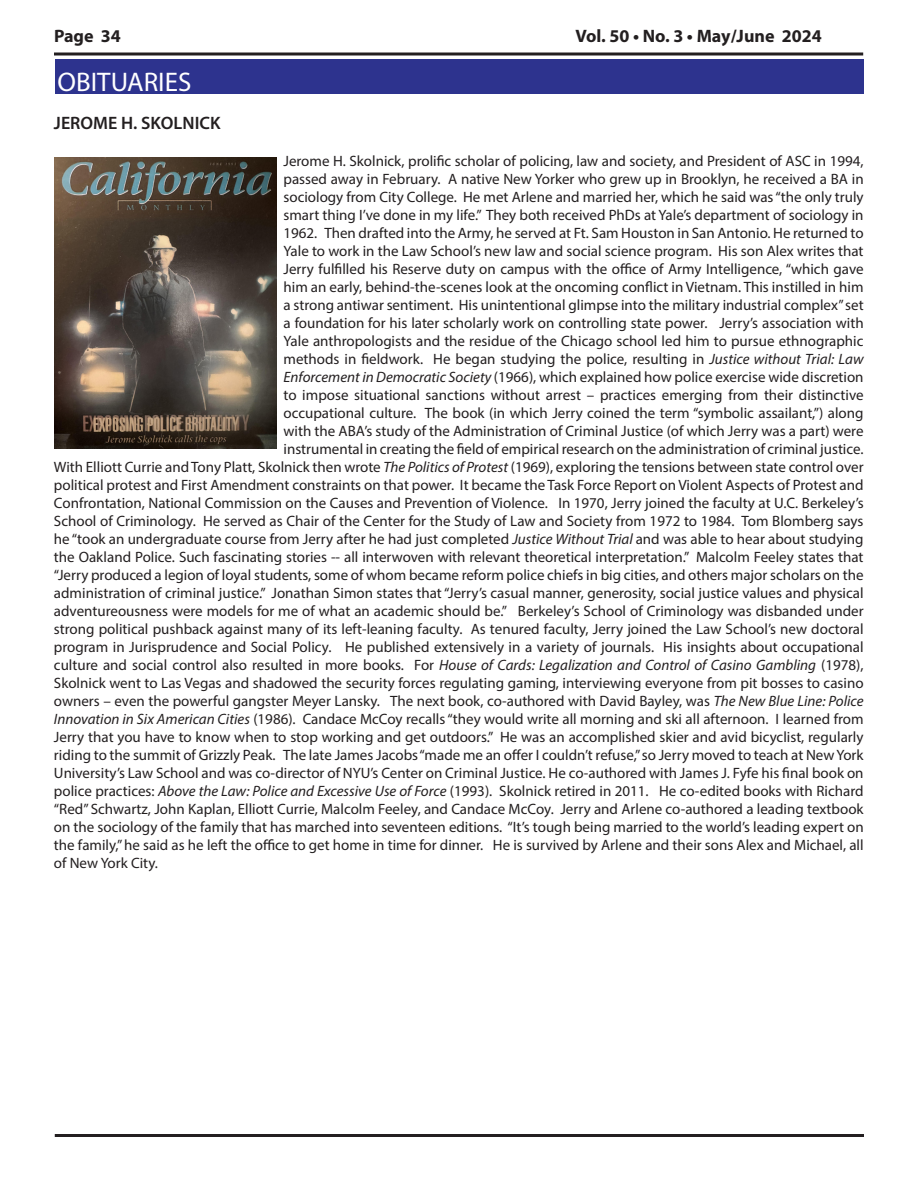
<style>
.page{position:relative;width:918px;height:1188px;background:#fff}
.page>*{position:absolute;margin:0;border:0;box-sizing:border-box;transform-origin:0 0}
.t1{font:27px "Myriad Pro";color:#fff}
.t2{font:700 18px "Myriad Pro";color:#231f20}
.t3{font:600 18px "Myriad Pro";color:#231f20}
.t4{font:15px "Myriad Pro";color:#231f20}
.s1{font-style:italic}
</style>
<div class="page">
<svg style="left:54px;top:52px;width:809px;height:4px"></svg>
<hr style="left:55px;top:1134px;width:809px;height:3px;background:#231f20">
<div style="left:55px;top:59px;width:808px;height:35px;background:#2d338e"></div>
<img style="left:55px;top:158px;width:221px;height:290px">
<p class="t2" style="left:54px;top:24px;width:68px">Page 34</p>
<p class="t2" style="left:575px;top:24px;width:248px">Vol. 50 • No. 3 • May/June 2024</p>
<p class="t1" style="left:58px;top:66px;width:135px">OBITUARIES</p>
<p class="t3" style="left:54px;top:112px;width:168px">JEROME H. SKOLNICK</p>
<p class="t4" style="left:284px;top:152px;width:582px">Jerome H. Skolnick, prolific scholar of policing, law and society, and President of ASC in 1994,</p>
<p class="t4" style="left:284px;top:170px;width:582px">passed away in February. A native New Yorker who grew up in Brooklyn, he received a BA in</p>
<p class="t4" style="left:284px;top:188px;width:582px">sociology from City College. He met Arlene and married her, which he said was “the only truly</p>
<p class="t4" style="left:284px;top:206px;width:582px">smart thing I’ve done in my life.” They both received PhDs at Yale’s department of sociology in</p>
<p class="t4" style="left:284px;top:224px;width:582px">1962. Then drafted into the Army, he served at Ft. Sam Houston in San Antonio. He returned to</p>
<p class="t4" style="left:284px;top:242px;width:582px">Yale to work in the Law School’s new law and social science program. His son Alex writes that</p>
<p class="t4" style="left:284px;top:260px;width:582px">Jerry fulfilled his Reserve duty on campus with the office of Army Intelligence, “which gave</p>
<p class="t4" style="left:284px;top:278px;width:582px">him an early, behind-the-scenes look at the oncoming conflict in Vietnam. This instilled in him</p>
<p class="t4" style="left:284px;top:296px;width:582px">a strong antiwar sentiment. His unintentional glimpse into the military industrial complex” set</p>
<p class="t4" style="left:284px;top:314px;width:582px">a foundation for his later scholarly work on controlling state power. Jerry’s association with</p>
<p class="t4" style="left:284px;top:332px;width:582px">Yale anthropologists and the residue of the Chicago school led him to pursue ethnographic</p>
<p class="t4" style="left:284px;top:350px;width:582px">methods in fieldwork. He began studying the police, resulting in <span class="s1">Justice without Trial: Law</span></p>
<p class="t4" style="left:284px;top:368px;width:582px"><span class="s1">Enforcement in Democratic Society</span> (1966), which explained how police exercise wide discretion</p>
<p class="t4" style="left:284px;top:386px;width:582px">to impose situational sanctions without arrest – practices emerging from their distinctive</p>
<p class="t4" style="left:284px;top:404px;width:582px">occupational culture. The book (in which Jerry coined the term “symbolic assailant,”) along</p>
<p class="t4" style="left:284px;top:422px;width:582px">with the ABA’s study of the Administration of Criminal Justice (of which Jerry was a part) were</p>
<p class="t4" style="left:284px;top:440px;width:582px">instrumental in creating the field of empirical research on the administration of criminal justice.</p>
<p class="t4" style="left:54px;top:458px;width:811px">With Elliott Currie and Tony Platt, Skolnick then wrote <span class="s1">The Politics of Protest</span> (1969), exploring the tensions between state control over</p>
<p class="t4" style="left:54px;top:476px;width:811px">political protest and First Amendment constraints on that power. It became the Task Force Report on Violent Aspects of Protest and</p>
<p class="t4" style="left:54px;top:494px;width:811px">Confrontation, National Commission on the Causes and Prevention of Violence. In 1970, Jerry joined the faculty at U.C. Berkeley’s</p>
<p class="t4" style="left:54px;top:512px;width:811px">School of Criminology. He served as Chair of the Center for the Study of Law and Society from 1972 to 1984. Tom Blomberg says</p>
<p class="t4" style="left:54px;top:530px;width:811px">he “took an undergraduate course from Jerry after he had just completed <span class="s1">Justice Without Trial</span> and was able to hear about studying</p>
<p class="t4" style="left:54px;top:548px;width:811px">the Oakland Police. Such fascinating stories -- all interwoven with relevant theoretical interpretation.” Malcolm Feeley states that</p>
<p class="t4" style="left:54px;top:566px;width:811px">“Jerry produced a legion of loyal students, some of whom became reform police chiefs in big cities, and others major scholars on the</p>
<p class="t4" style="left:54px;top:584px;width:811px">administration of criminal justice.” Jonathan Simon states that “Jerry’s casual manner, generosity, social justice values and physical</p>
<p class="t4" style="left:54px;top:602px;width:811px">adventureousness were models for me of what an academic should be.” Berkeley’s School of Criminology was disbanded under</p>
<p class="t4" style="left:54px;top:620px;width:811px">strong political pushback against many of its left-leaning faculty. As tenured faculty, Jerry joined the Law School’s new doctoral</p>
<p class="t4" style="left:54px;top:638px;width:811px">program in Jurisprudence and Social Policy. He published extensively in a variety of journals. His insights about occupational</p>
<p class="t4" style="left:54px;top:656px;width:811px">culture and social control also resulted in more books. For <span class="s1">House of Cards: Legalization and Control of Casino Gambling</span> (1978),</p>
<p class="t4" style="left:54px;top:674px;width:811px">Skolnick went to Las Vegas and shadowed the security forces regulating gaming, interviewing everyone from pit bosses to casino</p>
<p class="t4" style="left:54px;top:692px;width:811px">owners – even the powerful gangster Meyer Lansky. The next book, co-authored with David Bayley, was <span class="s1">The New Blue Line: Police</span></p>
<p class="t4" style="left:54px;top:710px;width:811px"><span class="s1">Innovation in Six American Cities</span> (1986). Candace McCoy recalls “they would write all morning and ski all afternoon. I learned from</p>
<p class="t4" style="left:54px;top:728px;width:811px">Jerry that you have to know when to stop working and get outdoors.” He was an accomplished skier and avid bicyclist, regularly</p>
<p class="t4" style="left:54px;top:746px;width:811px">riding to the summit of Grizzly Peak. The late James Jacobs “made me an offer I couldn’t refuse,” so Jerry moved to teach at New York</p>
<p class="t4" style="left:54px;top:764px;width:811px">University’s Law School and was co-director of NYU’s Center on Criminal Justice. He co-authored with James J. Fyfe his final book on</p>
<p class="t4" style="left:54px;top:782px;width:811px">police practices: <span class="s1">Above the Law: Police and Excessive Use of Force</span> (1993). Skolnick retired in 2011. He co-edited books with Richard</p>
<p class="t4" style="left:54px;top:800px;width:811px">“Red” Schwartz, John Kaplan, Elliott Currie, Malcolm Feeley, and Candace McCoy. Jerry and Arlene co-authored a leading textbook</p>
<p class="t4" style="left:54px;top:818px;width:811px">on the sociology of the family that has marched into seventeen editions. “It’s tough being married to the world’s leading expert on</p>
<p class="t4" style="left:54px;top:836px;width:811px">the family,” he said as he left the office to get home in time for dinner. He is survived by Arlene and their sons Alex and Michael, all</p>
<p class="t4" style="left:54px;top:854px;width:105px">of New York City.</p>
</div>
